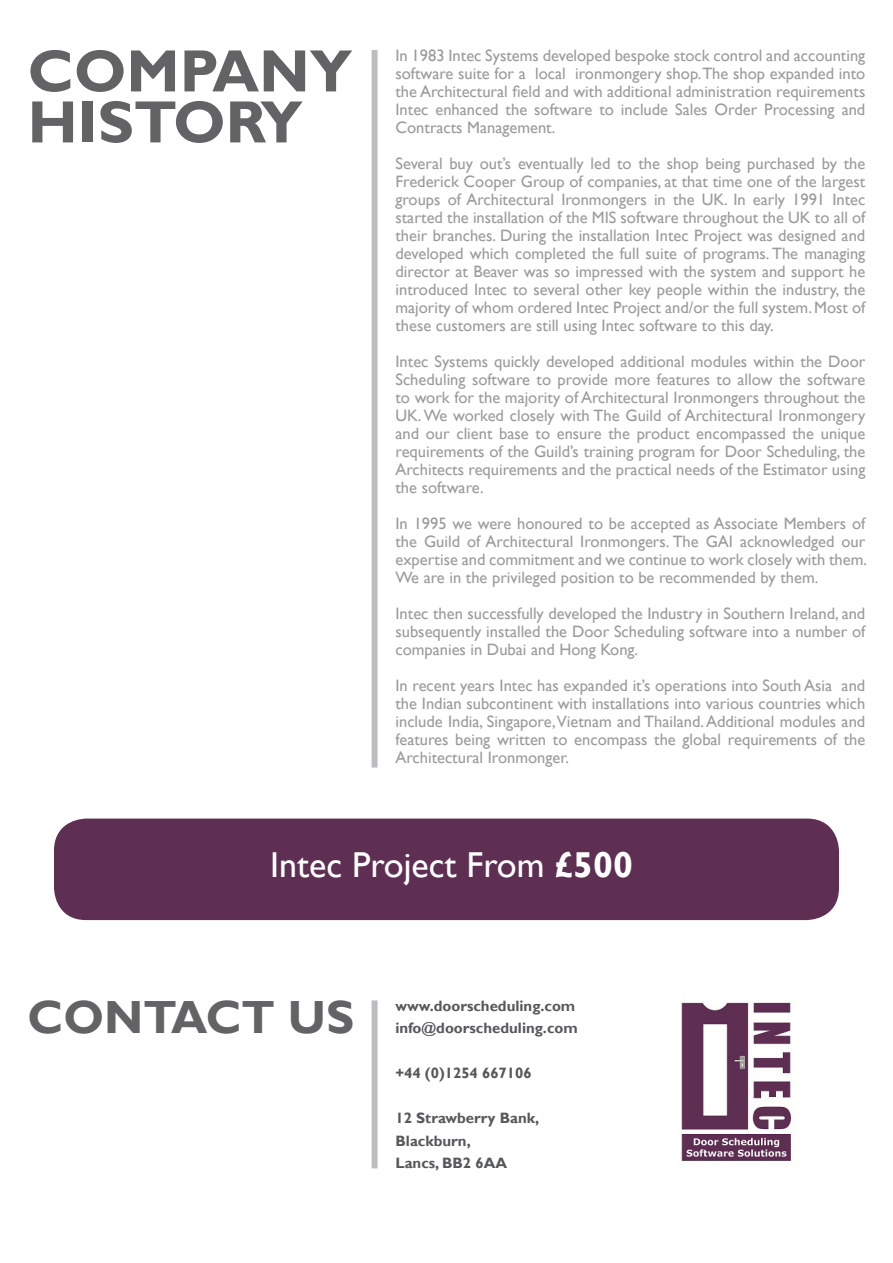
<style>
.page{position:relative;width:893px;height:1263px;background:#fff}
.page>*{position:absolute;margin:0;border:0;box-sizing:border-box;transform-origin:0 0}
.t1{font:700 60px "Gill Sans";color:#636366}
.t2{font:700 46.5px "Gill Sans";color:#636366}
.t3{font:36px "Gill Sans";color:#fff}
.t4{font:16.5px/18px "Gill Sans";color:#9b9b9b;text-align:justify}
.t5{font:700 15px "Gill Sans";color:#57585a}
.s1{font-weight:700}
</style>
<div class="page">
<img style="left:681px;top:1002px;width:110px;height:159px">
<div style="left:372px;top:1000px;width:6px;height:168px;background:#bcbdc0"></div>
<div style="left:372px;top:50px;width:6px;height:717px;background:#bcbdc0"></div>
<div style="left:56px;top:821px;width:781px;height:97px;background:#5e2f53;border-radius:30px"></div>
<div style="left:54px;top:818px;width:785px;height:102px;border:4px solid #5e2f53;border-radius:30px"></div>
<p class="t1" style="left:28px;top:35px;width:326px">COMPANY</p>
<p class="t1" style="left:28px;top:86px;width:277px">HISTORY</p>
<p class="t4" style="left:395px;top:47px;width:471px">In 1983 Intec Systems developed bespoke stock control and accounting software suite for a local ironmongery shop.The shop expanded into the Architectural field and with additional administration requirements Intec enhanced the software to include Sales Order Processing and Contracts Management.</p>
<p class="t4" style="left:395px;top:155px;width:471px">Several buy out’s eventually led to the shop being purchased by the Frederick Cooper Group of companies, at that time one of the largest groups of Architectural Ironmongers in the UK. In early 1991 Intec started the installation of the MIS software throughout the UK to all of their branches. During the installation Intec Project was designed and developed which completed the full suite of programs. The managing director at Beaver was so impressed with the system and support he introduced Intec to several other key people within the industry, the majority of whom ordered Intec Project and/or the full system. Most of these customers are still using Intec software to this day.</p>
<p class="t4" style="left:395px;top:353px;width:471px">Intec Systems quickly developed additional modules within the Door Scheduling software to provide more features to allow the software to work for the majority of Architectural Ironmongers throughout the UK. We worked closely with The Guild of Architectural Ironmongery and our client base to ensure the product encompassed the unique requirements of the Guild’s training program for Door Scheduling, the Architects requirements and the practical needs of the Estimator using the software.</p>
<p class="t4" style="left:395px;top:515px;width:473px">In 1995 we were honoured to be accepted as Associate Members of the Guild of Architectural Ironmongers. The GAI acknowledged our expertise and commitment and we continue to work closely with them.<br>We are in the privileged position to be recommended by them.</p>
<p class="t4" style="left:395px;top:605px;width:471px">Intec then successfully developed the Industry in Southern Ireland, and subsequently installed the Door Scheduling software into a number of companies in Dubai and Hong Kong.</p>
<p class="t4" style="left:395px;top:677px;width:471px">In recent years Intec has expanded it’s operations into South Asia and the Indian subcontinent with installations into various countries which include India, Singapore, Vietnam and Thailand. Additional modules and features being written to encompass the global requirements of the Architectural Ironmonger.</p>
<p class="t3" style="left:270px;top:844px;width:364px">Intec Project From <span class="s1">£500</span></p>
<p class="t2" style="left:28px;top:989px;width:328px">CONTACT US</p>
<p class="t5" style="left:395px;top:997px;width:181px">www.doorscheduling.com</p>
<p class="t5" style="left:395px;top:1019px;width:184px">info@doorscheduling.com</p>
<p class="t5" style="left:395px;top:1064px;width:138px">+44 (0)1254 667106</p>
<p class="t5" style="left:395px;top:1109px;width:145px">12 Strawberry Bank,</p>
<p class="t5" style="left:395px;top:1132px;width:77px">Blackburn,</p>
<p class="t5" style="left:395px;top:1154px;width:113px">Lancs, BB2 6AA</p>
</div>
